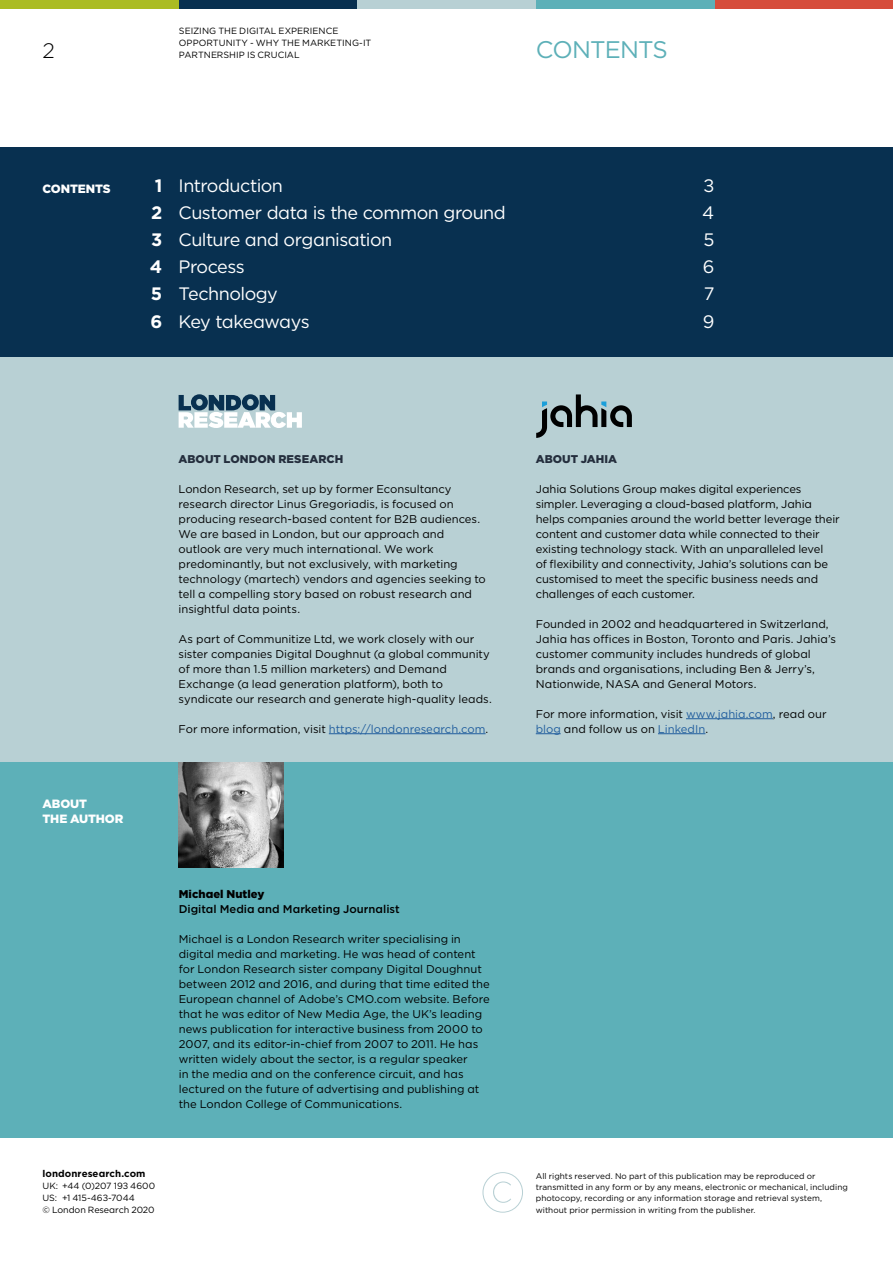
<style>
.page{position:relative;width:893px;height:1263px;background:#fff}
.page>*{position:absolute;margin:0;border:0;box-sizing:border-box;transform-origin:0 0}
.t1{font:24px "Gotham";letter-spacing:-.04em;color:#5db0b8}
.t2{font:300 21px "Gotham";color:#000}
.t3{font:18px "Gotham";letter-spacing:-.025em;color:#fff}
.t4{font:18px "Gotham";letter-spacing:-.045em;color:#fff}
.t5{font:700 18px/27.2px "Gotham";color:#fff;text-align:justify}
.t6{font:900 12px/15px "Gotham";letter-spacing:-.015em;color:#fff}
.t7{font:11.25px/15px "Gotham";letter-spacing:-.005em;color:#000}
.t8{font:11.25px "Gotham";letter-spacing:-.005em;color:#215e9e}
.t9{font:500 11.25px "Gotham";color:#000}
.t10{font:900 11.25px "Gotham";letter-spacing:.005em;color:#242e3d}
.t11{font:900 11.25px "Gotham";letter-spacing:.01em;color:#000}
.t12{font:700 9.75px "Gotham";letter-spacing:.01em;color:#000}
.t13{font:9px/12px "Gotham";color:#000}
.t14{font:8.25px/11.2px "Gotham";letter-spacing:.005em;color:#000}
.s1{color:#000}
.s2{color:#215e9e}
</style>
<div class="page">
<div style="left:714px;top:0;width:179px;height:9px;background:#d64d3b"></div>
<div style="left:536px;top:0;width:178px;height:9px;background:#5db0b8"></div>
<div style="left:357px;top:0;width:179px;height:9px;background:#b8d0d4"></div>
<div style="left:179px;top:0;width:178px;height:9px;background:#083050"></div>
<div style="left:0;top:0;width:179px;height:9px;background:#abbc22"></div>
<svg style="left:482px;top:1172px;width:41px;height:41px"></svg>
<div style="left:0;top:148px;width:893px;height:225px;background:#083050"></div>
<div style="left:0;top:358px;width:893px;height:405px;background:#b8d0d4"></div>
<svg style="left:536px;top:394px;width:96px;height:44px"></svg>
<hr style="left:329px;top:733px;width:157px;height:1px;background:#215e9e">
<hr style="left:686px;top:718px;width:87px;height:1px;background:#215e9e">
<svg style="left:536px;top:733px;width:25px;height:1px"></svg>
<hr style="left:658px;top:733px;width:47px;height:1px;background:#215e9e">
<svg style="left:179px;top:394px;width:123px;height:34px"></svg>
<div style="left:0;top:763px;width:893px;height:375px;background:#5db0b8"></div>
<img style="left:179px;top:763px;width:105px;height:105px">
<h2 class="t2" style="left:43px;top:37px;width:14px">2</h2>
<p class="t13" style="left:179px;top:24px;width:194px">SEIZING THE DIGITAL EXPERIENCE<br>OPPORTUNITY - WHY THE MARKETING-IT<br>PARTNERSHIP IS CRUCIAL</p>
<h1 class="t1" style="left:536px;top:34px;width:134px">CONTENTS</h1>
<p class="t6" style="left:43px;top:181px;width:70px">CONTENTS</p>
<h3 class="t3" style="left:179px;top:174px;width:106px">Introduction</h3>
<h3 class="t3" style="left:703px;top:174px;width:12px">3</h3>
<h3 class="t3" style="left:179px;top:201px;width:329px">Customer data is the common ground</h3>
<h3 class="t3" style="left:702px;top:201px;width:14px">4</h3>
<h3 class="t3" style="left:179px;top:228px;width:215px">Culture and organisation</h3>
<h3 class="t3" style="left:703px;top:228px;width:13px">5</h3>
<h3 class="t3" style="left:179px;top:255px;width:68px">Process</h3>
<h3 class="t3" style="left:703px;top:255px;width:13px">6</h3>
<h3 class="t3" style="left:179px;top:282px;width:101px">Technology</h3>
<h3 class="t3" style="left:704px;top:282px;width:12px">7</h3>
<h3 class="t4" style="left:179px;top:310px;width:133px">Key takeaways</h3>
<h3 class="t3" style="left:703px;top:310px;width:13px">9</h3>
<h3 class="t5" style="left:150px;top:172px;width:14px">1<br>2<br>3<br>4<br>5<br>6</h3>
<p class="t6" style="left:43px;top:796px;width:82px">ABOUT<br>THE AUTHOR</p>
<p class="t10" style="left:179px;top:451px;width:166px">ABOUT LONDON RESEARCH</p>
<p class="t7" style="left:179px;top:481px;width:309px">London Research, set up by former Econsultancy research director Linus Gregoriadis, is focused on producing research-based content for B2B audiences.<br>We are based in London, but our approach and outlook are very much international. We work predominantly, but not exclusively, with marketing technology (martech) vendors and agencies seeking to tell a compelling story based on robust research and insightful data points.</p>
<p class="t7" style="left:179px;top:631px;width:315px">As part of Communitize Ltd, we work closely with our sister companies Digital Doughnut (a global community of more than 1.5 million marketers) and Demand Exchange (a lead generation platform), both to syndicate our research and generate high-quality leads.</p>
<p class="t8" style="left:179px;top:721px;width:311px"><span class="s1">For more information, visit</span> https://londonresearch.com<span class="s1">.</span></p>
<p class="t12" style="left:43px;top:1167px;width:105px">londonresearch.com</p>
<p class="t13" style="left:43px;top:1179px;width:114px">UK: +44 (0)207 193 4600<br>US: +1 415-463-7044<br>© London Research 2020</p>
<p class="t11" style="left:179px;top:886px;width:87px">Michael Nutley</p>
<p class="t9" style="left:179px;top:901px;width:223px">Digital Media and Marketing Journalist</p>
<p class="t7" style="left:179px;top:931px;width:312px">Michael is a London Research writer specialising in digital media and marketing. He was head of content for London Research sister company Digital Doughnut between 2012 and 2016, and during that time edited the European channel of Adobe’s CMO.com website. Before that he was editor of New Media Age, the UK’s leading news publication for interactive business from 2000 to 2007, and its editor-in-chief from 2007 to 2011. He has written widely about the sector, is a regular speaker<br>in the media and on the conference circuit, and has lectured on the future of advertising and publishing at the London College of Communications.</p>
<p class="t10" style="left:536px;top:451px;width:83px">ABOUT JAHIA</p>
<p class="t7" style="left:536px;top:481px;width:305px">Jahia Solutions Group makes digital experiences simpler. Leveraging a cloud-based platform, Jahia helps companies around the world better leverage their content and customer data while connected to their existing technology stack. With an unparalleled level<br>of flexibility and connectivity, Jahia’s solutions can be customised to meet the specific business needs and challenges of each customer.</p>
<p class="t7" style="left:536px;top:616px;width:302px">Founded in 2002 and headquartered in Switzerland, Jahia has offices in Boston, Toronto and Paris. Jahia’s customer community includes hundreds of global brands and organisations, including Ben &amp; Jerry’s, Nationwide, NASA and General Motors.</p>
<p class="t7" style="left:536px;top:706px;width:292px">For more information, visit <span class="s2">www.jahia.com</span>, read our <span class="s2">blog</span> and follow us on <span class="s2">LinkedIn</span>.</p>
<p class="t14" style="left:536px;top:1170px;width:314px">All rights reserved. No part of this publication may be reproduced or transmitted in any form or by any means, electronic or mechanical, including photocopy, recording or any information storage and retrieval system, without prior permission in writing from the publisher.</p>
</div>
